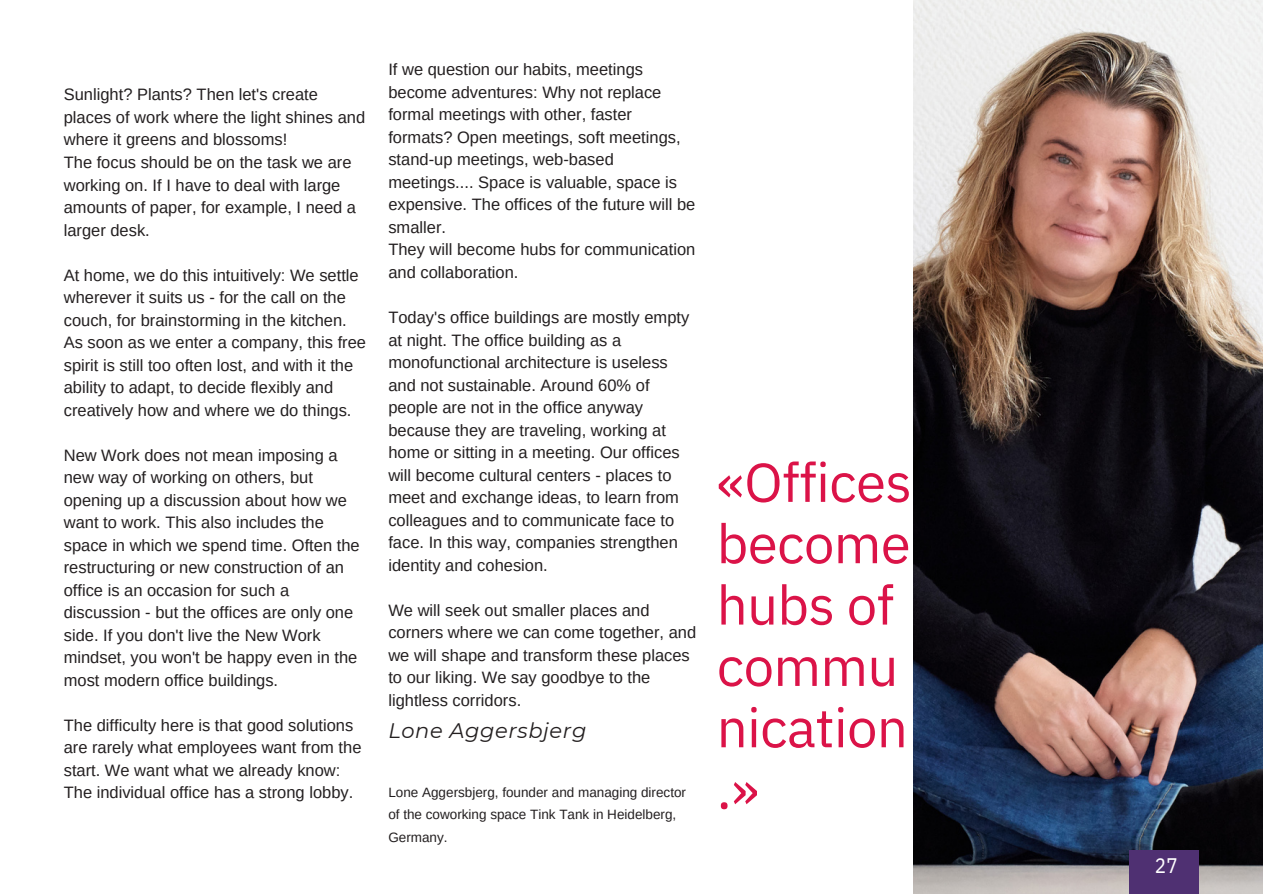
<style>
.page{position:relative;width:1263px;height:894px;background:#fff}
.page>*{position:absolute;margin:0;border:0;box-sizing:border-box;transform-origin:0 0}
.t1{font:54.45px/61.3px "IBM Plex Sans";letter-spacing:-.01em;color:#db1348}
.t2{font:italic 21px "Montserrat";letter-spacing:.03em;color:#231f20}
.t3{font:21px "IBM Plex Sans Cond";color:#fff}
.t4{font:16.5px/22.5px "Arimo";color:#231f20}
.t5{font:13.5px/22.5px "Arimo";color:#231f20}
</style>
<div class="page">
<img style="left:914px;top:0;width:348px;height:893px">
<div style="left:1129px;top:849px;width:70px;height:44px;background:#4f3072"></div>
<p class="t4" style="left:64px;top:83px;width:303px">Sunlight? Plants? Then let's create places of work where the light shines and where it greens and blossoms!</p>
<p class="t4" style="left:64px;top:151px;width:294px">The focus should be on the task we are working on. If I have to deal with large amounts of paper, for example, I need a larger desk.</p>
<p class="t4" style="left:64px;top:263px;width:304px">At home, we do this intuitively: We settle wherever it suits us - for the call on the couch, for brainstorming in the kitchen.<br>As soon as we enter a company, this free spirit is still too often lost, and with it the ability to adapt, to decide flexibly and creatively how and where we do things.</p>
<p class="t4" style="left:64px;top:443px;width:297px">New Work does not mean imposing a new way of working on others, but opening up a discussion about how we want to work. This also includes the space in which we spend time. Often the restructuring or new construction of an office is an occasion for such a discussion - but the offices are only one side. If you don't live the New Work mindset, you won't be happy even in the most modern office buildings.</p>
<p class="t4" style="left:64px;top:713px;width:299px">The difficulty here is that good solutions are rarely what employees want from the start. We want what we already know:<br>The individual office has a strong lobby.</p>
<p class="t4" style="left:388px;top:58px;width:308px">If we question our habits, meetings become adventures: Why not replace formal meetings with other, faster formats? Open meetings, soft meetings, stand-up meetings, web-based meetings.... Space is valuable, space is expensive. The offices of the future will be smaller.</p>
<p class="t4" style="left:388px;top:238px;width:308px">They will become hubs for communication and collaboration.</p>
<p class="t4" style="left:388px;top:306px;width:302px">Today's office buildings are mostly empty at night. The office building as a monofunctional architecture is useless and not sustainable. Around 60% of people are not in the office anyway because they are traveling, working at home or sitting in a meeting. Our offices will become cultural centers - places to meet and exchange ideas, to learn from colleagues and to communicate face to face. In this way, companies strengthen identity and cohesion.</p>
<p class="t4" style="left:388px;top:598px;width:309px">We will seek out smaller places and corners where we can come together, and we will shape and transform these places to our liking. We say goodbye to the lightless corridors.</p>
<p class="t2" style="left:388px;top:717px;width:199px">Lone Aggersbjerg</p>
<p class="t5" style="left:388px;top:780px;width:299px">Lone Aggersbjerg, founder and managing director of the coworking space Tink Tank in Heidelberg,<br>Germany.</p>
<p class="t1" style="left:717px;top:450px;width:197px">«Offices become hubs of commu nication .»</p>
<p class="t3" style="left:1155px;top:851px;width:24px">27</p>
</div>
